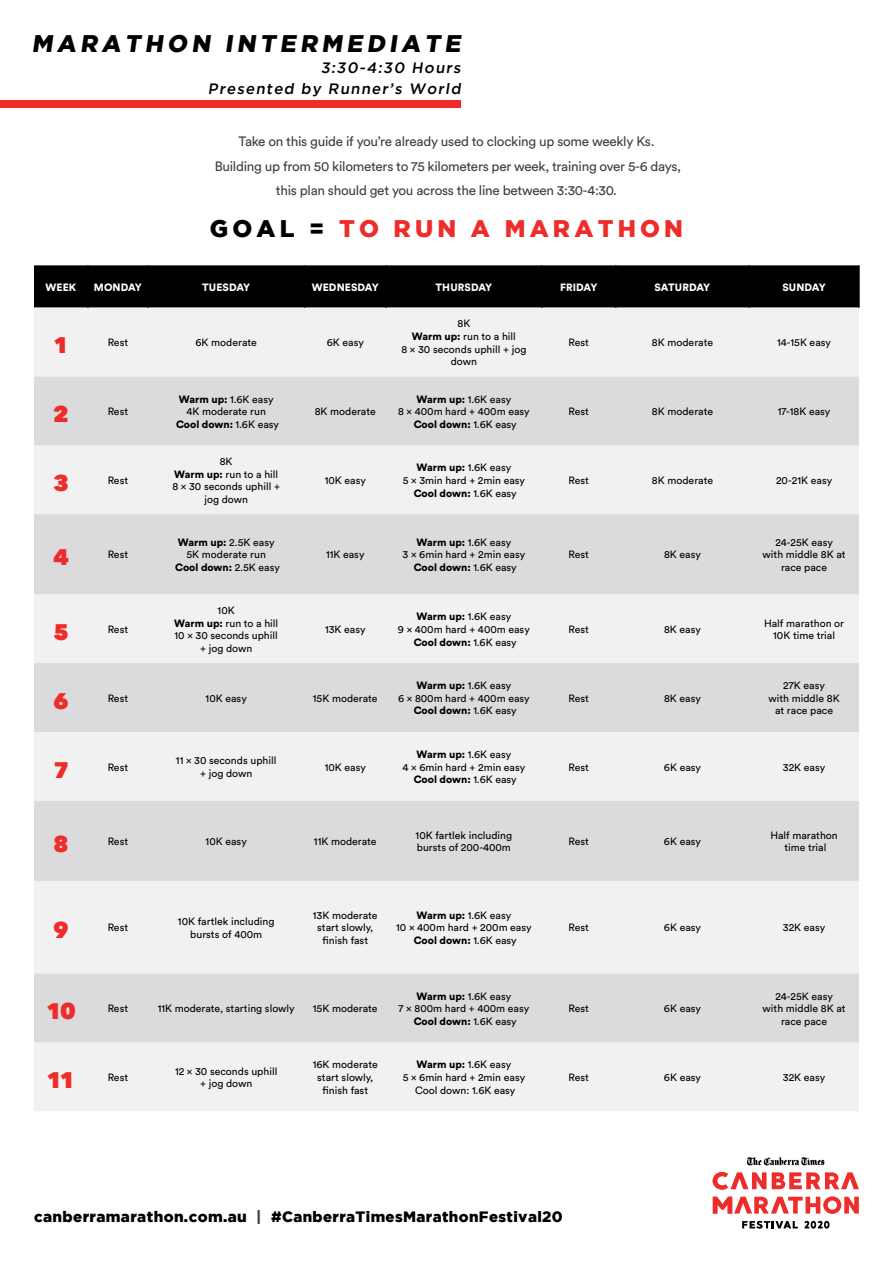
<style>
.page{position:relative;width:893px;height:1263px;background:#fff}
.page>*{position:absolute;margin:0;border:0;box-sizing:border-box;transform-origin:0 0}
.t1{font:900 24px "Gotham";color:#000}
.t2{font:900 24px "Gotham";letter-spacing:.175em;color:#ee2d2a}
.t3{font:800 22.5px "Avenir Next";color:#ee2d2a}
.t4{font:900 15px "Gotham";letter-spacing:.025em;color:#000}
.t5{font:500 15px/21px "Gotham";color:#000;text-align:right}
.t6{font:13.5px/24.8px "Circular Std";letter-spacing:-.02em;color:#414042;text-align:center}
.t7{font:10.5px/12.6px "Circular Std";color:#000;text-align:center}
.t8{font:900 10.5px "Circular Std";letter-spacing:.01em;color:#fff}
.t9{font:900 10.5px "Circular Std";letter-spacing:-.01em;color:#fff}
.s1{color:#000}
.s2{font-weight:900}
.s3{font-size:15.15px}
.s4{color:#414042}
</style>
<div class="page">
<div style="left:0;top:100px;width:461px;height:7px;background:#ee2d2a"></div>
<div style="left:34px;top:265px;width:824px;height:43px;background:#000"></div>
<div style="left:34px;top:308px;width:825px;height:803px;background:#f1f1f1"></div>
<svg style="left:34px;top:376px;width:825px;height:666px;fill:#dbdbde"></svg>
<hr style="left:87px;top:265px;width:2px;height:43px;background:#000">
<hr style="left:147px;top:265px;width:2px;height:43px;background:#000">
<hr style="left:304px;top:265px;width:1px;height:43px;background:#000">
<hr style="left:385px;top:265px;width:2px;height:43px;background:#000">
<hr style="left:541px;top:265px;width:1px;height:43px;background:#000">
<hr style="left:615px;top:265px;width:1px;height:43px;background:#000">
<hr style="left:748px;top:265px;width:2px;height:43px;background:#000">
<hr style="left:858px;top:265px;width:2px;height:43px;background:#000">
<svg style="left:742px;top:1221px;width:56px;height:8px"></svg>
<svg style="left:804px;top:1221px;width:25px;height:7px"></svg>
<svg style="left:713px;top:1172px;width:53px;height:17px"></svg>
<svg style="left:772px;top:1172px;width:87px;height:17px"></svg>
<svg style="left:713px;top:1196px;width:146px;height:18px"></svg>
<svg style="left:747px;top:1157px;width:78px;height:8px"></svg>
<h1 class="t1" style="left:32px;top:29px;width:434px">MARATHON INTERMEDIATE</h1>
<h3 class="t5" style="left:208px;top:56px;width:257px">3:30-4:30 Hours<br>Presented by Runner’s World</h3>
<p class="t6" style="left:215px;top:129px;width:468px">Take on this guide if you’re already used to clocking up some weekly Ks.<br>Building up from 50 kilometers to 75 kilometers per week, training over 5-6 days, this plan should get you across the line between 3:30-4:30.</p>
<h1 class="t2" style="left:210px;top:215px;width:475px"><span class="s1">GOAL =</span> TO RUN A MARATHON</h1>
<p class="t8" style="left:45px;top:280px;width:32px">WEEK</p>
<p class="t8" style="left:94px;top:280px;width:49px">MONDAY</p>
<p class="t8" style="left:202px;top:280px;width:50px">TUESDAY</p>
<p class="t8" style="left:312px;top:280px;width:69px">WEDNESDAY</p>
<p class="t8" style="left:436px;top:280px;width:58px">THURSDAY</p>
<p class="t8" style="left:560px;top:280px;width:39px">FRIDAY</p>
<p class="t9" style="left:655px;top:280px;width:57px">SATURDAY</p>
<p class="t8" style="left:782px;top:280px;width:45px">SUNDAY</p>
<h2 class="t3" style="left:53px;top:331px;width:17px">1</h2>
<p class="t7" style="left:108px;top:336px;width:22px">Rest</p>
<p class="t7" style="left:196px;top:336px;width:63px">6K moderate</p>
<p class="t7" style="left:327px;top:336px;width:39px">6K easy</p>
<p class="t7" style="left:401px;top:317px;width:126px">8K<br><span class="s2">Warm up:</span> run to a hill<br>8 x 30 seconds uphill + jog down</p>
<p class="t7" style="left:568px;top:336px;width:22px">Rest</p>
<p class="t7" style="left:652px;top:336px;width:63px">8K moderate</p>
<p class="t7" style="left:777px;top:336px;width:55px">14-15K easy</p>
<h2 class="t3" style="left:53px;top:400px;width:17px">2</h2>
<p class="t7" style="left:108px;top:405px;width:22px">Rest</p>
<p class="t7" style="left:176px;top:392px;width:105px"><span class="s2">Warm up:</span> 1.6K easy<br>4K moderate run<br><span class="s2">Cool down:</span> 1.6K easy</p>
<p class="t7" style="left:315px;top:405px;width:63px">8K moderate</p>
<p class="t7" style="left:398px;top:392px;width:133px"><span class="s2">Warm up:</span> 1.6K easy<br>8 x 400m hard + 400m easy<br><span class="s2">Cool down:</span> 1.6K easy</p>
<p class="t7" style="left:568px;top:405px;width:22px">Rest</p>
<p class="t7" style="left:652px;top:405px;width:63px">8K moderate</p>
<p class="t7" style="left:778px;top:405px;width:54px">17-18K easy</p>
<h2 class="t3" style="left:53px;top:469px;width:17px">3</h2>
<p class="t7" style="left:108px;top:474px;width:22px">Rest</p>
<p class="t7" style="left:172px;top:455px;width:109px">8K<br><span class="s2">Warm up:</span> run to a hill<br>8 x 30 seconds uphill + jog down</p>
<p class="t7" style="left:325px;top:474px;width:43px">10K easy</p>
<p class="t7" style="left:403px;top:461px;width:124px"><span class="s2">Warm up:</span> 1.6K easy<br>5 x 3min hard + 2min easy<br><span class="s2">Cool down:</span> 1.6K easy</p>
<p class="t7" style="left:568px;top:474px;width:22px">Rest</p>
<p class="t7" style="left:652px;top:474px;width:63px">8K moderate</p>
<p class="t7" style="left:776px;top:474px;width:58px">20-21K easy</p>
<h2 class="t3" style="left:53px;top:544px;width:17px">4</h2>
<p class="t7" style="left:108px;top:548px;width:22px">Rest</p>
<p class="t7" style="left:175px;top:536px;width:106px"><span class="s2">Warm up:</span> 2.5K easy<br>5K moderate run<br><span class="s2">Cool down:</span> 2.5K easy</p>
<p class="t7" style="left:326px;top:548px;width:40px">11K easy</p>
<p class="t7" style="left:403px;top:536px;width:124px"><span class="s2">Warm up:</span> 1.6K easy<br>3 x 6min hard + 2min easy<br><span class="s2">Cool down:</span> 1.6K easy</p>
<p class="t7" style="left:568px;top:548px;width:22px">Rest</p>
<p class="t7" style="left:664px;top:548px;width:38px">8K easy</p>
<p class="t7" style="left:763px;top:536px;width:84px">24-25K easy<br>with middle 8K at race pace</p>
<h2 class="t3" style="left:53px;top:618px;width:17px">5</h2>
<p class="t7" style="left:108px;top:623px;width:22px">Rest</p>
<p class="t7" style="left:174px;top:604px;width:106px">10K<br><span class="s2">Warm up:</span> run to a hill<br>10 x 30 seconds uphill + jog down</p>
<p class="t7" style="left:325px;top:623px;width:42px">13K easy</p>
<p class="t7" style="left:398px;top:610px;width:133px"><span class="s2">Warm up:</span> 1.6K easy<br>9 x 400m hard + 400m easy<br><span class="s2">Cool down:</span> 1.6K easy</p>
<p class="t7" style="left:568px;top:623px;width:22px">Rest</p>
<p class="t7" style="left:664px;top:623px;width:38px">8K easy</p>
<p class="t7" style="left:764px;top:616px;width:81px">Half marathon or<br>10K time trial</p>
<h2 class="t3" style="left:53px;top:687px;width:17px">6</h2>
<p class="t7" style="left:108px;top:692px;width:22px">Rest</p>
<p class="t7" style="left:206px;top:692px;width:43px">10K easy</p>
<p class="t7" style="left:313px;top:692px;width:66px">15K moderate</p>
<p class="t7" style="left:398px;top:679px;width:133px"><span class="s2">Warm up:</span> 1.6K easy<br>6 x 800m hard + 400m easy<br><span class="s2">Cool down:</span> 1.6K easy</p>
<p class="t7" style="left:568px;top:692px;width:22px">Rest</p>
<p class="t7" style="left:664px;top:692px;width:38px">8K easy</p>
<p class="t7" style="left:768px;top:679px;width:73px">27K easy<br>with middle 8K at race pace</p>
<h2 class="t3" style="left:53px;top:756px;width:17px">7</h2>
<p class="t7" style="left:108px;top:760px;width:22px">Rest</p>
<p class="t7" style="left:176px;top:754px;width:102px">11 x 30 seconds uphill + jog down</p>
<p class="t7" style="left:325px;top:760px;width:43px">10K easy</p>
<p class="t7" style="left:403px;top:748px;width:124px"><span class="s2">Warm up:</span> 1.6K easy<br>4 x 6min hard + 2min easy<br><span class="s2">Cool down:</span> 1.6K easy</p>
<p class="t7" style="left:568px;top:760px;width:22px">Rest</p>
<p class="t7" style="left:664px;top:760px;width:39px">6K easy</p>
<p class="t7" style="left:783px;top:760px;width:44px">32K easy</p>
<h2 class="t3" style="left:53px;top:830px;width:17px">8</h2>
<p class="t7" style="left:108px;top:835px;width:22px">Rest</p>
<p class="t7" style="left:206px;top:835px;width:43px">10K easy</p>
<p class="t7" style="left:314px;top:835px;width:64px">11K moderate</p>
<p class="t7" style="left:416px;top:829px;width:98px;text-align:left">10K fartlek including bursts of 200-400m</p>
<p class="t7" style="left:568px;top:835px;width:22px">Rest</p>
<p class="t7" style="left:664px;top:835px;width:39px">6K easy</p>
<p class="t7" style="left:770px;top:829px;width:69px">Half marathon time trial</p>
<h2 class="t3" style="left:53px;top:916px;width:17px">9</h2>
<p class="t7" style="left:108px;top:921px;width:22px">Rest</p>
<p class="t7" style="left:178px;top:915px;width:98px">10K fartlek including bursts of 400m</p>
<p class="t7" style="left:313px;top:909px;width:66px">13K moderate start slowly, finish fast</p>
<p class="t7" style="left:396px;top:909px;width:137px"><span class="s2">Warm up:</span> 1.6K easy<br>10 x 400m hard + 200m easy<br><span class="s2">Cool down:</span> 1.6K easy</p>
<h2 class="t3" style="left:46px;top:997px;width:31px">10</h2>
<p class="t7" style="left:108px;top:1002px;width:22px">Rest</p>
<p class="t7" style="left:158px;top:1002px;width:139px">11K moderate, starting slowly</p>
<p class="t7" style="left:313px;top:1002px;width:66px">15K moderate</p>
<p class="t7" style="left:399px;top:989px;width:132px"><span class="s2">Warm up:</span> 1.6K easy<br>7 x 800m hard + 400m easy<br><span class="s2">Cool down:</span> 1.6K easy</p>
<h2 class="t3" style="left:47px;top:1066px;width:30px">11</h2>
<p class="t7" style="left:108px;top:1071px;width:22px">Rest</p>
<p class="t7" style="left:175px;top:1064px;width:104px">12 x 30 seconds uphill + jog down</p>
<p class="t7" style="left:313px;top:1058px;width:67px">16K moderate start slowly, finish fast</p>
<p class="t7" style="left:403px;top:1058px;width:124px"><span class="s2">Warm up:</span> 1.6K easy<br>5 x 6min hard + 2min easy<br>Cool down: 1.6K easy</p>
<p class="t7" style="left:568px;top:921px;width:22px">Rest</p>
<p class="t7" style="left:664px;top:921px;width:39px">6K easy</p>
<p class="t7" style="left:783px;top:921px;width:44px">32K easy</p>
<p class="t7" style="left:568px;top:1002px;width:22px">Rest</p>
<p class="t7" style="left:664px;top:1002px;width:39px">6K easy</p>
<p class="t7" style="left:763px;top:989px;width:84px">24-25K easy<br>with middle 8K at race pace</p>
<p class="t7" style="left:568px;top:1071px;width:22px">Rest</p>
<p class="t7" style="left:664px;top:1071px;width:39px">6K easy</p>
<p class="t7" style="left:783px;top:1071px;width:44px">32K easy</p>
<h3 class="t4" style="left:34px;top:1207px;width:530px"><span class="s3">canberramarathon.com.au</span> <span class="s4">|</span> #CanberraTimesMarathonFestival20</h3>
</div>
